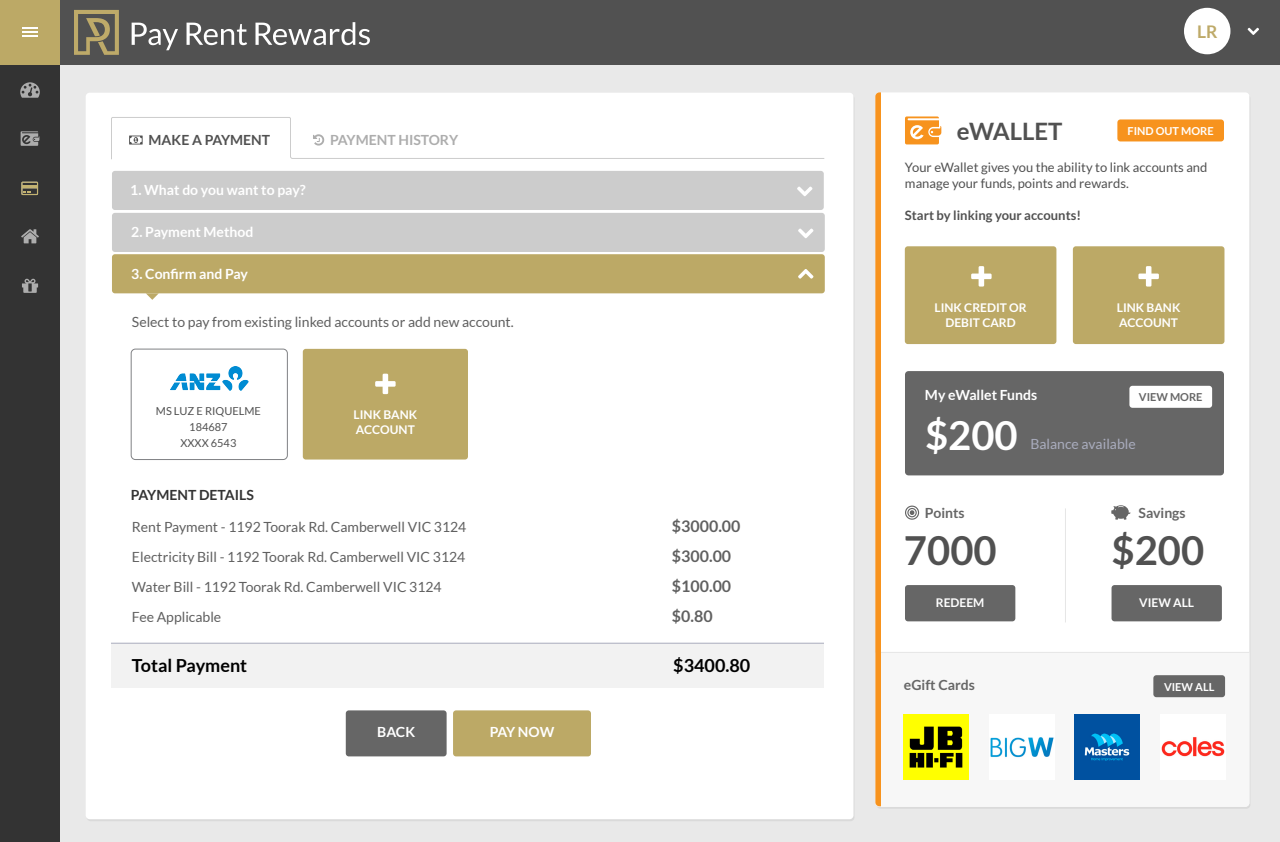
<style>
.page{position:relative;width:1280px;height:842px;background:#e9e9e9}
.page>*{position:absolute;margin:0;border:0;box-sizing:border-box;transform-origin:0 0}
.t1{font:700 40px "Lato";color:#515151}
.t2{font:700 40px "Lato";color:#fff}
.t3{font:700 24px "Lato";color:#515151}
.t4{font:700 18px "Lato";color:#000}
.t5{font:700 17.4px "Lato";color:#beaa69}
.t6{font:700 16px "Lato";color:#606060}
.t7{font:14px "Lato";color:#606060}
.t8{font:700 14px "Lato";color:#fff}
.t9{font:700 14px "Lato";color:#666}
.t10{font:14px "Lato";color:#a9acbd}
.t11{font:700 14px "Lato";color:#adadad}
.t12{font:700 14px "Lato";color:#333}
.t13{font:700 14px "Lato";color:#515151}
.t14{font:13px/15.6px "Lato";color:#515151}
.t15{font:700 13px "Lato";color:#515151}
.t16{font:700 12px/15px "Lato";color:#fff}
.t17{font:11px/16px "Lato";color:#515151;text-align:center}
.t18{font:700 11px "Lato";color:#fff}
.t19{font:700 11px "Lato";color:#666}
</style>
<div class="page">
<div style="left:0;top:0;width:60px;height:842px;background:#333"></div>
<div style="left:0;top:0;width:1280px;height:65px;background:#515151"></div>
<div style="left:0;top:0;width:60px;height:65px;background:#bca966"></div>
<svg style="left:21px;top:131px;width:18px;height:15px"></svg>
<svg style="left:21px;top:229px;width:18px;height:14px"></svg>
<svg style="left:20px;top:82px;width:20px;height:16px"></svg>
<svg style="left:22px;top:279px;width:16px;height:14px"></svg>
<svg style="left:1248px;top:28px;width:11px;height:7px"></svg>
<div style="left:1184px;top:8px;width:46px;height:46px;background:#fff;border-radius:50%"></div>
<svg style="left:74px;top:10px;width:45px;height:45px"></svg>
<svg style="left:256px;top:22px;width:114px;height:23px"></svg>
<svg style="left:132px;top:23px;width:46px;height:27px"></svg>
<svg style="left:187px;top:23px;width:60px;height:22px"></svg>
<svg style="left:22px;top:27px;width:16px;height:10px"></svg>
<div style="left:86px;top:93px;width:768px;height:726px;background:#fff;border-radius:4px"></div>
<div style="left:875px;top:92px;width:374px;height:715px;background:#fff;border-radius:4px"></div>
<svg style="left:905px;top:116px;width:36px;height:28px"></svg>
<div style="left:905px;top:371px;width:319px;height:104px;background:#666;border-radius:4px"></div>
<div style="left:1112px;top:585px;width:110px;height:36px;background:#666;border-radius:3px"></div>
<div style="left:905px;top:585px;width:110px;height:36px;background:#666;border-radius:3px"></div>
<hr style="left:1065px;top:508px;width:1px;height:114px;background:#e6e6e6">
<svg style="left:905px;top:505px;width:14px;height:15px"></svg>
<svg style="left:1111px;top:505px;width:19px;height:15px"></svg>
<div style="left:905px;top:246px;width:151px;height:98px;background:#bca966;border-radius:3px"></div>
<svg style="left:971px;top:266px;width:21px;height:20px"></svg>
<div style="left:1073px;top:246px;width:151px;height:98px;background:#bca966;border-radius:3px"></div>
<svg style="left:1138px;top:266px;width:21px;height:20px"></svg>
<svg style="left:877px;top:653px;width:372px;height:154px"></svg>
<img style="left:1160px;top:714px;width:65px;height:65px">
<img style="left:1075px;top:714px;width:65px;height:65px">
<img style="left:989px;top:714px;width:65px;height:65px">
<img style="left:904px;top:714px;width:65px;height:65px">
<hr style="left:875px;top:652px;width:374px;height:1px;background:#e6e6e6">
<div style="left:1153px;top:675px;width:72px;height:22px;background:#666;border-radius:3px"></div>
<div style="left:1129px;top:386px;width:83px;height:22px;background:#fff;border-radius:3px"></div>
<div style="left:1117px;top:119px;width:107px;height:22px;background:#f7931e;border-radius:3px"></div>
<div style="left:875px;top:92px;width:5px;height:714px;background:#f7931e"></div>
<svg style="left:111px;top:117px;width:713px;height:42px"></svg>
<div style="left:112px;top:171px;width:712px;height:39px;background:#ccc;border-radius:3px"></div>
<svg style="left:797px;top:187px;width:15px;height:9px"></svg>
<div style="left:112px;top:213px;width:713px;height:39px;background:#ccc;border-radius:3px"></div>
<svg style="left:798px;top:229px;width:15px;height:9px"></svg>
<div style="left:112px;top:254px;width:713px;height:39px;background:#bca966;border-radius:3px"></div>
<svg style="left:798px;top:269px;width:15px;height:10px"></svg>
<svg style="left:146px;top:293px;width:13px;height:7px"></svg>
<div style="left:453px;top:710px;width:138px;height:46px;background:#bca966;border-radius:3px"></div>
<div style="left:346px;top:710px;width:101px;height:46px;background:#666;border-radius:3px"></div>
<div style="left:111px;top:643px;width:713px;height:45px;background:#f2f2f2"></div>
<hr style="left:111px;top:643px;width:713px;height:1px;background:#a9acbd">
<div style="left:303px;top:349px;width:165px;height:110px;background:#bca966;border-radius:3px"></div>
<svg style="left:375px;top:374px;width:21px;height:20px"></svg>
<div style="left:131px;top:348px;width:157px;height:112px;border:1px solid #808184;border-radius:4px"></div>
<img style="left:171px;top:366px;width:77px;height:24px">
<svg style="left:21px;top:182px;width:17px;height:13px"></svg>
<p class="t13" style="left:149px;top:132px;width:123px">MAKE A PAYMENT</p>
<p class="t11" style="left:330px;top:132px;width:129px">PAYMENT HISTORY</p>
<p class="t8" style="left:130px;top:182px;width:177px">1. What do you want to pay?</p>
<p class="t8" style="left:131px;top:224px;width:124px">2. Payment Method</p>
<p class="t8" style="left:131px;top:265px;width:118px">3. Confirm and Pay</p>
<p class="t7" style="left:132px;top:315px;width:383px">Select to pay from existing linked accounts or add new account.</p>
<p class="t17" style="left:156px;top:403px;width:107px">MS LUZ E RIQUELME<br>184687<br>XXXX 6543</p>
<p class="t16" style="left:354px;top:407px;width:65px">LINK BANK<br>ACCOUNT</p>
<p class="t12" style="left:131px;top:487px;width:124px">PAYMENT DETAILS</p>
<p class="t7" style="left:132px;top:519px;width:336px">Rent Payment - 1192 Toorak Rd. Camberwell VIC 3124</p>
<p class="t6" style="left:672px;top:517px;width:70px">$3000.00</p>
<p class="t7" style="left:132px;top:549px;width:335px">Electricity Bill - 1192 Toorak Rd. Camberwell VIC 3124</p>
<p class="t6" style="left:672px;top:547px;width:61px">$300.00</p>
<p class="t7" style="left:132px;top:579px;width:311px">Water Bill - 1192 Toorak Rd. Camberwell VIC 3124</p>
<p class="t6" style="left:672px;top:577px;width:61px">$100.00</p>
<p class="t7" style="left:132px;top:609px;width:91px">Fee Applicable</p>
<p class="t6" style="left:672px;top:607px;width:42px">$0.80</p>
<p class="t4" style="left:132px;top:655px;width:117px">Total Payment</p>
<p class="t4" style="left:673px;top:655px;width:79px">$3400.80</p>
<p class="t8" style="left:377px;top:724px;width:39px">BACK</p>
<p class="t8" style="left:490px;top:724px;width:66px">PAY NOW</p>
<h2 class="t3" style="left:957px;top:118px;width:107px">eWALLET</h2>
<p class="t5" style="left:1197px;top:22px;width:22px">LR</p>
<p class="t18" style="left:1128px;top:124px;width:88px">FIND OUT MORE</p>
<p class="t14" style="left:905px;top:160px;width:304px">Your eWallet gives you the ability to link accounts and manage your funds, points and rewards.</p>
<p class="t15" style="left:905px;top:208px;width:178px">Start by linking your accounts!</p>
<p class="t16" style="left:935px;top:299px;width:94px;text-align:center">LINK CREDIT OR<br>DEBIT CARD</p>
<p class="t16" style="left:1117px;top:299px;width:65px">LINK BANK<br>ACCOUNT</p>
<p class="t8" style="left:925px;top:387px;width:114px">My eWallet Funds</p>
<h1 class="t2" style="left:925px;top:412px;width:94px">$200</h1>
<p class="t19" style="left:1139px;top:391px;width:65px">VIEW MORE</p>
<p class="t10" style="left:1030px;top:436px;width:107px">Balance available</p>
<p class="t9" style="left:925px;top:505px;width:41px">Points</p>
<p class="t9" style="left:1139px;top:505px;width:49px">Savings</p>
<h1 class="t1" style="left:904px;top:527px;width:94px">7000</h1>
<h1 class="t1" style="left:1112px;top:527px;width:94px">$200</h1>
<p class="t16" style="left:936px;top:595px;width:50px">REDEEM</p>
<p class="t16" style="left:1139px;top:595px;width:56px">VIEW ALL</p>
<p class="t9" style="left:904px;top:677px;width:72px">eGift Cards</p>
<p class="t18" style="left:1164px;top:680px;width:52px">VIEW ALL</p>
</div>
